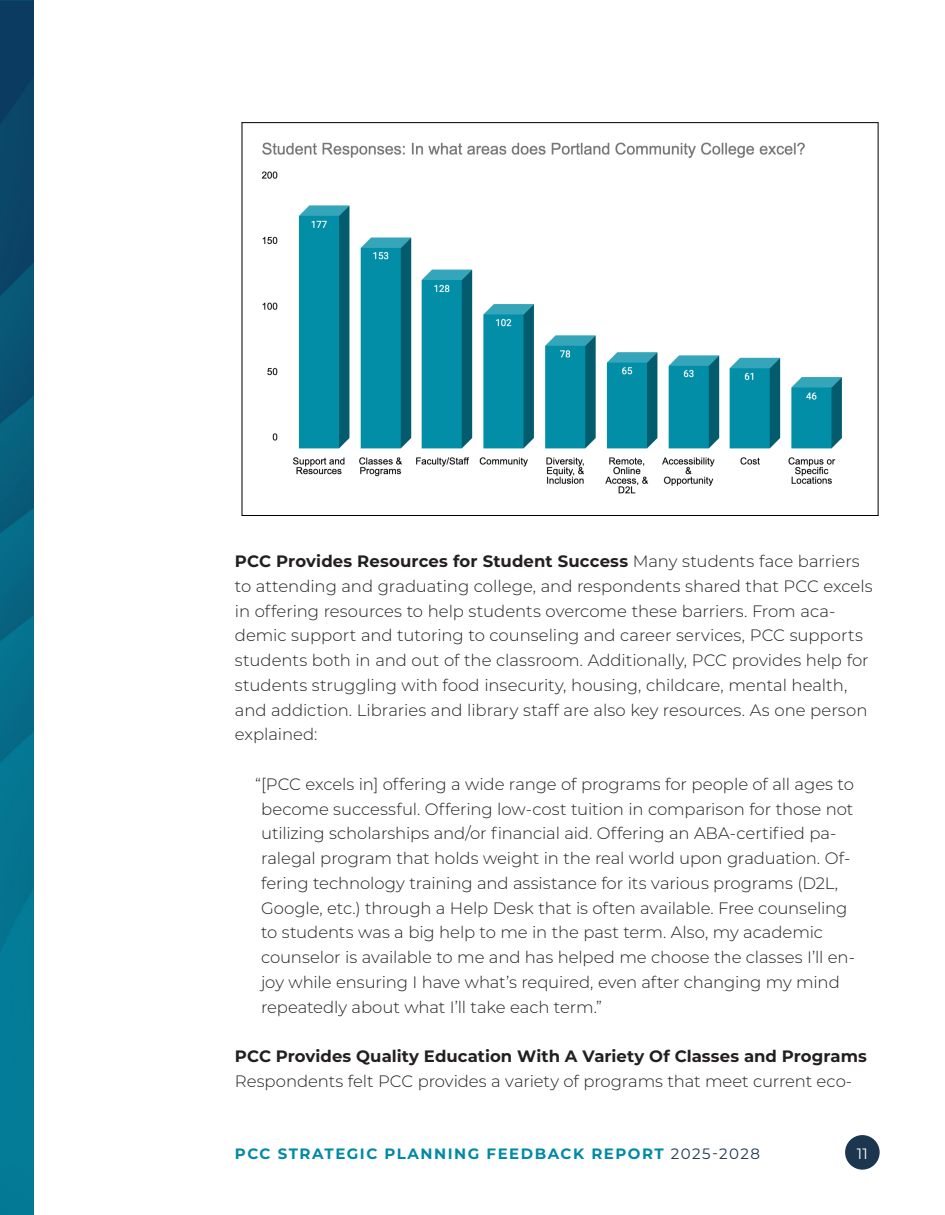
<style>
.page{position:relative;width:945px;height:1215px;background:#fff}
.page>*{position:absolute;margin:0;border:0;box-sizing:border-box;transform-origin:0 0}
.Pullquotes{font:300 16.5px/24.8px "Montserrat";letter-spacing:-.005em;color:#231f20}
.Body_Copy{font:300 16.5px/24.8px "Montserrat";color:#231f20}
.t1{font:700 15px "Montserrat";letter-spacing:.1em;color:#0089a5}
.t2{font:15px "Montserrat";color:#fff}
.s1{font-weight:700}
.s2{font-weight:400;color:#1c364f}
</style>
<div class="page">
<div style="left:845px;top:1135px;width:35px;height:35px;background:#1c364f;border-radius:50%"></div>
<img style="left:0;top:0;width:34px;height:1215px">
<img style="left:242px;top:123px;width:636px;height:391px">
<hr style="left:241px;top:122px;width:637px;height:1px;background:#000">
<hr style="left:878px;top:122px;width:1px;height:394px;background:#000">
<hr style="left:242px;top:515px;width:637px;height:1px;background:#000">
<hr style="left:241px;top:123px;width:1px;height:393px;background:#000">
<p class="Body_Copy" style="left:235px;top:548px;width:639px"><span class="s1">PCC Provides Resources for Student Success</span> Many students face barriers to attending and graduating college, and respondents shared that PCC excels in offering resources to help students overcome these barriers. From aca&shy;demic support and tutoring to counseling and career services, PCC supports students both in and out of the classroom. Additionally, PCC provides help for students struggling with food insecurity, housing, childcare, mental health, and addiction. Libraries and library staff are also key resources. As one person explained:</p>
<p class="Pullquotes" style="left:261px;top:771px;width:596px;text-indent:-6px">“[PCC excels in] offering a wide range of programs for people of all ages to become successful. Offering low-cost tuition in comparison for those not utilizing scholarships and/or financial aid. Offering an ABA-certified pa&shy;ralegal program that holds weight in the real world upon graduation. Of&shy;fering technology training and assistance for its various programs (D2L, Google, etc.) through a Help Desk that is often available. Free counseling to students was a big help to me in the past term. Also, my academic counselor is available to me and has helped me choose the classes I’ll en&shy;joy while ensuring I have what’s required, even after changing my mind repeatedly about what I’ll take each term.”</p>
<p class="Body_Copy" style="left:235px;top:1043px;width:633px"><span class="s1">PCC Provides Quality Education With A Variety Of Classes and Programs<br></span>Respondents felt PCC provides a variety of programs that meet current eco-</p>
<p class="t1" style="left:235px;top:1142px;width:527px">PCC STRATEGIC PLANNING FEEDBACK REPORT <span class="s2">2025-2028</span></p>
<p class="t2" style="left:857px;top:1143px;width:12px">11</p>
</div>
